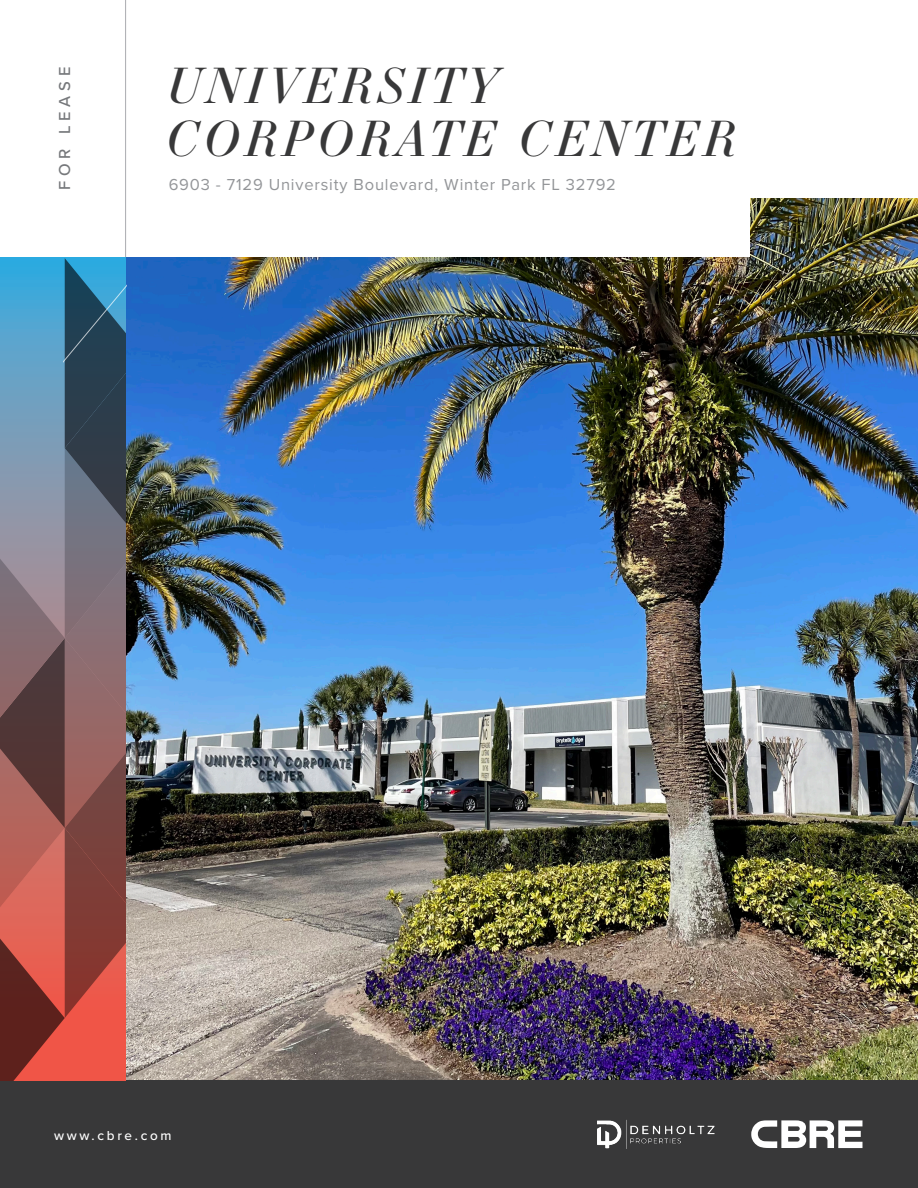
<style>
.page{position:relative;width:918px;height:1188px;background:#fff}
.page>*{position:absolute;margin:0;border:0;box-sizing:border-box;transform-origin:0 0}
.t1{font:italic 48px/52.5px "Essonnes Display";letter-spacing:.1em;color:#383839}
.t2{font:16.5px "Proxima Nova";letter-spacing:.05em;color:#939598}
.t3{font:500 16.5px "Proxima Nova";letter-spacing:.3em;color:#76787b}
.t4{font:500 13.5px "Proxima Nova";letter-spacing:.2em;color:#fff}
</style>
<div class="page">
<img style="left:126px;top:199px;width:792px;height:881px">
<div style="left:0;top:1080px;width:918px;height:108px;background:#383839"></div>
<div style="left:126px;top:68px;width:623px;height:189px;background:#fff"></div>
<hr style="left:125px;top:0;width:1px;height:257px;background:#b2b3b7">
<svg style="left:0;top:258px;width:127px;height:822px;background:#7f646b"></svg>
<svg style="left:751px;top:1120px;width:111px;height:28px"></svg>
<img style="left:597px;top:1120px;width:118px;height:29px">
<p class="t3" style="left:52px;top:190px;width:125px;rotate:-90deg">FOR LEASE</p>
<p class="t1" style="left:167px;top:57px;width:571px">UNIVERSITY<br>CORPORATE CENTER</p>
<p class="t2" style="left:169px;top:172px;width:449px">6903 - 7129 University Boulevard, Winter Park FL 32792</p>
<p class="t4" style="left:54px;top:1125px;width:119px">www.cbre.com</p>
</div>
